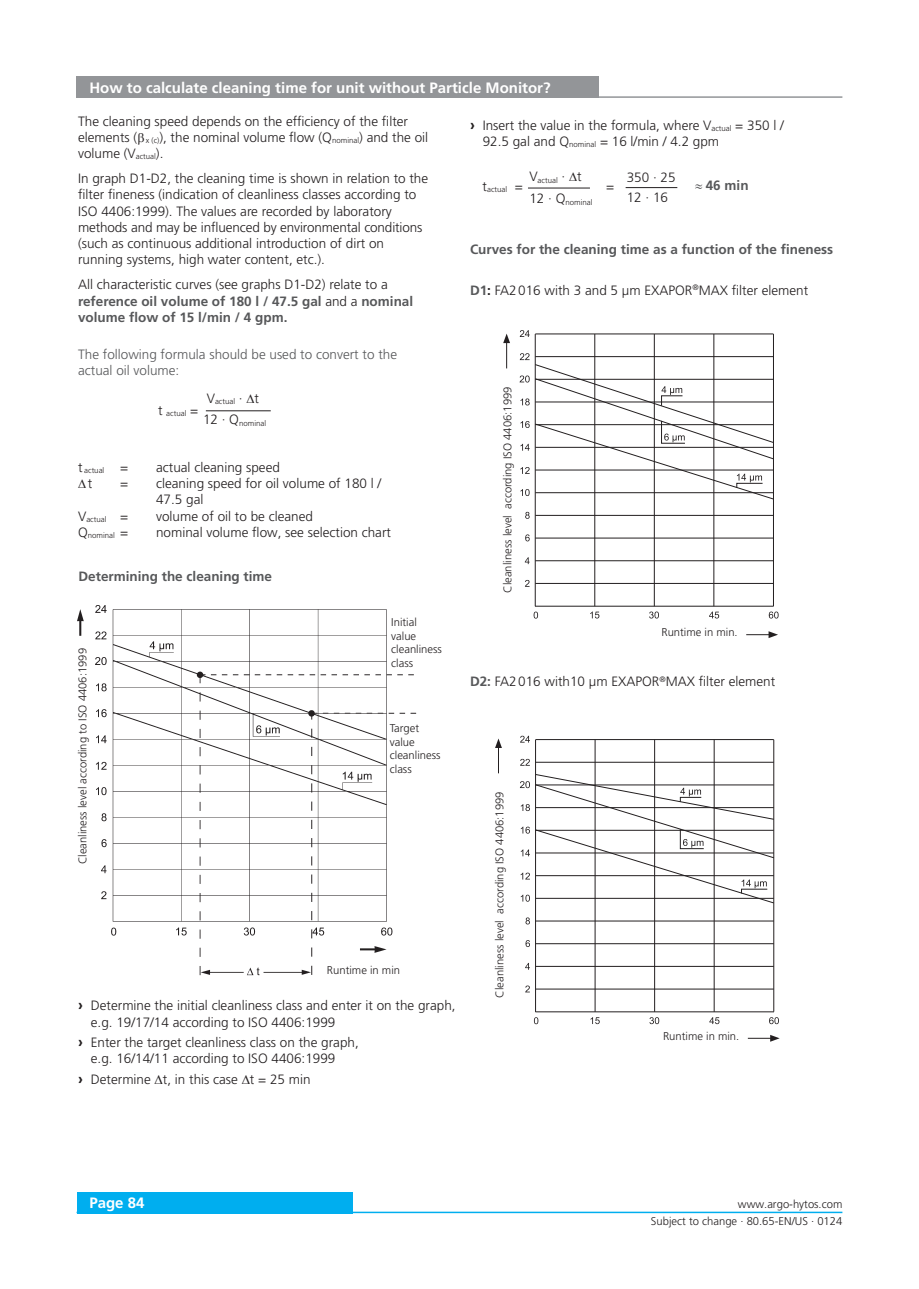
<style>
.page{position:relative;width:919px;height:1289px;background:#fff}
.page>*{position:absolute;margin:0;border:0;box-sizing:border-box;transform-origin:0 0}
._04_Headline_white{font:700 15px "Frutiger LT Pro";color:#fff}
._06_Copytext{font:300 13.5px/16.2px "Frutiger LT Pro";color:#231f20}
._05_Subline_Copytext{font:700 13.5px/16.2px "Frutiger LT Pro";color:#57585a}
._10_Subline_Italic{font:300 13.5px "Frutiger LT Pro";color:#57585a}
._05_Subline_Copytext-2{font:300 13.5px "Frutiger LT Pro";color:#231f20}
._08_Legend{font:300 11.25px/13.5px "Frutiger LT Pro";color:#231f20}
._06_Copytext-2{font:300 7.8px "Frutiger LT Pro";color:#231f20}
.s1{font-weight:300;color:#231f20}
.s2{font-weight:700;font-size:15px}
.s3{font-weight:700;color:#57585a}
.s4{font-weight:700}
</style>
<div class="page">
<div style="left:77px;top:1191px;width:275px;height:22px;background:#00aeef"></div>
<hr style="left:77px;top:1211px;width:765px;height:2px;background:#00aeef">
<div style="left:77px;top:77px;width:522px;height:21px;background:#939598"></div>
<hr style="left:77px;top:96px;width:765px;height:2px;background:#939598">
<hr style="left:528px;top:188px;width:62px;height:1px;background:#231f20">
<hr style="left:625px;top:187px;width:52px;height:1px;background:#231f20">
<hr style="left:206px;top:410px;width:65px;height:1px;background:#231f20">
<img style="left:77px;top:605px;width:340px;height:371px">
<hr style="left:535px;top:606px;width:238px;height:1px;background:#231f20">
<hr style="left:535px;top:334px;width:1px;height:272px;background:#231f20">
<hr style="left:773px;top:334px;width:1px;height:272px;background:#231f20">
<hr style="left:594px;top:334px;width:1px;height:272px;background:#231f20">
<hr style="left:654px;top:334px;width:1px;height:272px;background:#231f20">
<hr style="left:713px;top:334px;width:1px;height:272px;background:#231f20">
<svg style="left:590px;top:611px;width:9px;height:7px"></svg>
<svg style="left:649px;top:611px;width:10px;height:7px"></svg>
<svg style="left:709px;top:611px;width:10px;height:7px"></svg>
<svg style="left:768px;top:611px;width:10px;height:7px"></svg>
<svg style="left:533px;top:611px;width:5px;height:7px"></svg>
<hr style="left:535px;top:583px;width:238px;height:1px;background:#231f20">
<hr style="left:535px;top:560px;width:238px;height:1px;background:#231f20">
<hr style="left:535px;top:538px;width:238px;height:1px;background:#231f20">
<hr style="left:535px;top:515px;width:238px;height:1px;background:#231f20">
<hr style="left:535px;top:334px;width:238px;height:1px;background:#231f20">
<svg style="left:525px;top:580px;width:4px;height:6px"></svg>
<svg style="left:525px;top:557px;width:4px;height:7px"></svg>
<svg style="left:525px;top:534px;width:4px;height:7px"></svg>
<svg style="left:525px;top:512px;width:4px;height:7px"></svg>
<svg style="left:519px;top:330px;width:10px;height:7px"></svg>
<svg style="left:519px;top:353px;width:254px;height:147px"></svg>
<svg style="left:746px;top:631px;width:32px;height:7px"></svg>
<svg style="left:503px;top:333px;width:7px;height:35px"></svg>
<svg style="left:535px;top:739px;width:239px;height:273px"></svg>
<svg style="left:590px;top:1017px;width:9px;height:7px"></svg>
<svg style="left:649px;top:1017px;width:10px;height:7px"></svg>
<svg style="left:709px;top:1017px;width:10px;height:7px"></svg>
<svg style="left:769px;top:1017px;width:9px;height:7px"></svg>
<svg style="left:534px;top:1017px;width:4px;height:7px"></svg>
<hr style="left:535px;top:988px;width:238px;height:1px;background:#231f20">
<hr style="left:535px;top:966px;width:238px;height:1px;background:#231f20">
<hr style="left:535px;top:943px;width:238px;height:1px;background:#231f20">
<hr style="left:535px;top:920px;width:238px;height:1px;background:#231f20">
<hr style="left:535px;top:739px;width:238px;height:1px;background:#231f20">
<hr style="left:535px;top:762px;width:238px;height:1px;background:#231f20">
<svg style="left:525px;top:985px;width:5px;height:7px"></svg>
<svg style="left:525px;top:962px;width:5px;height:7px"></svg>
<svg style="left:525px;top:940px;width:5px;height:7px"></svg>
<svg style="left:525px;top:917px;width:5px;height:7px"></svg>
<svg style="left:520px;top:758px;width:10px;height:7px"></svg>
<svg style="left:520px;top:735px;width:10px;height:7px"></svg>
<svg style="left:520px;top:773px;width:254px;height:131px"></svg>
<svg style="left:747px;top:1035px;width:32px;height:6px"></svg>
<svg style="left:495px;top:738px;width:7px;height:35px"></svg>
<p class="_04_Headline_white" style="left:89px;top:79px;width:462px">How to calculate cleaning time for unit without Particle Monitor?</p>
<p class="_06_Copytext" style="left:78px;top:113px;width:351px">The cleaning speed depends on the efficiency of the filter elements ( <sub>x</sub> <sub>(c)</sub>), the nominal volume flow (Q<sub>nominal</sub>) and the oil volume (V<sub>actual</sub>).</p>
<p class="_06_Copytext" style="left:78px;top:170px;width:351px">In graph D1-D2, the cleaning time is shown in relation to the filter fineness (indication of cleanliness classes according to ISO 4406:1999). The values are recorded by laboratory methods and may be influenced by environmental conditions (such as continuous additional introduction of dirt on running systems, high water content, etc.).</p>
<p class="_05_Subline_Copytext" style="left:78px;top:277px;width:336px"><span class="s1">All characteristic curves (see graphs D1-D2) relate to a </span>reference oil volume of 180 l / 47.5 gal <span class="s1">and a</span> nominal volume flow of 15 l/min / 4 gpm.</p>
<p class="_10_Subline_Italic" style="left:78px;top:346px;width:320px">The following formula should be used to convert to the</p>
<p class="_10_Subline_Italic" style="left:78px;top:362px;width:103px">actual oil volume:</p>
<p class="_06_Copytext-2" style="left:207px;top:397px;width:54px"><sup>V</sup>actual <sup>·</sup> ∆<sup>t</sup></p>
<p class="_06_Copytext-2" style="left:203px;top:418px;width:65px"><sup>12</sup> <sup>·</sup> <sup>Q</sup>nominal</p>
<p class="_06_Copytext-2" style="left:158px;top:409px;width:42px"><sup>t</sup> actual <sup>=</sup></p>
<p class="_06_Copytext-2" style="left:78px;top:466px;width:52px"><sup>t</sup> actual <sup>=</sup></p>
<p class="_06_Copytext" style="left:156px;top:459px;width:125px">actual cleaning speed</p>
<p class="_06_Copytext" style="left:78px;top:475px;width:16px">∆t</p>
<p class="_06_Copytext" style="left:120px;top:475px;width:10px">=</p>
<p class="_06_Copytext" style="left:156px;top:475px;width:227px">cleaning speed for oil volume of 180 l /<br>47.5 gal</p>
<p class="_06_Copytext-2" style="left:78px;top:515px;width:52px"><sup>V</sup>actual <sup>=</sup></p>
<p class="_06_Copytext" style="left:156px;top:508px;width:158px">volume of oil to be cleaned</p>
<p class="_06_Copytext-2" style="left:78px;top:531px;width:52px"><sup>Q</sup>nominal <sup>=</sup></p>
<p class="_06_Copytext" style="left:156px;top:524px;width:236px">nominal volume flow, see selection chart</p>
<p class="_05_Subline_Copytext" style="left:78px;top:568px;width:195px">Determining the cleaning time</p>
<p class="_08_Legend" style="left:76px;top:864px;width:218px;rotate:-90deg">Cleanliness level according to ISO 4406:1999</p>
<p class="_08_Legend" style="left:391px;top:615px;width:52px">Initial value cleanliness</p>
<p class="_08_Legend" style="left:391px;top:656px;width:23px">class</p>
<p class="_08_Legend" style="left:390px;top:721px;width:52px">Target value cleanliness</p>
<p class="_08_Legend" style="left:390px;top:762px;width:23px">class</p>
<p class="_08_Legend" style="left:327px;top:963px;width:75px">Runtime in min</p>
<p class="_06_Copytext" style="left:91px;top:997px;width:366px;text-indent:-13px"><span class="s2">›</span> Determine the initial cleanliness class and enter it on the graph, e.g. 19/17/14 according to ISO 4406:1999</p>
<p class="_06_Copytext" style="left:91px;top:1034px;width:269px;text-indent:-13px"><span class="s2">›</span> Enter the target cleanliness class on the graph, e.g. 16/14/11 according to ISO 4406:1999</p>
<p class="_06_Copytext" style="left:78px;top:1071px;width:234px"><span class="s2">›</span> Determine ∆t, in this case ∆t = 25 min</p>
<p class="_06_Copytext" style="left:482px;top:117px;width:303px;text-indent:-13px"><span class="s2">›</span> Insert the value in the formula, where V<sub>actual</sub> = 350 l /<br>92.5 gal and Q<sub>nominal</sub> = 16 l/min / 4.2 gpm</p>
<p class="_06_Copytext-2" style="left:529px;top:176px;width:54px"><sup>V</sup>actual <sup>·</sup> ∆<sup>t</sup></p>
<p class="_06_Copytext-2" style="left:529px;top:197px;width:65px"><sup>12</sup> <sup>·</sup> <sup>Q</sup>nominal</p>
<p class="_06_Copytext-2" style="left:482px;top:185px;width:42px"><sup>t</sup>actual <sup>=</sup></p>
<p class="_06_Copytext" style="left:626px;top:169px;width:50px">350 · 25</p>
<p class="_06_Copytext" style="left:626px;top:189px;width:43px">12 · 16</p>
<p class="_06_Copytext" style="left:606px;top:179px;width:10px">=</p>
<p class="_05_Subline_Copytext" style="left:695px;top:177px;width:55px">≈ 46 min</p>
<p class="_05_Subline_Copytext" style="left:470px;top:241px;width:365px">Curves for the cleaning time as a function of the fineness</p>
<p class="_06_Copytext" style="left:470px;top:282px;width:340px"><span class="s3">D1</span><span class="s4">:</span> FA2016 with 3 and 5 µm EXAPOR<sup>®</sup>MAX filter element</p>
<p class="_08_Legend" style="left:501px;top:592px;width:208px;rotate:-90deg">Cleanliness level according ISO 4406:1999</p>
<p class="_08_Legend" style="left:661px;top:626px;width:78px">Runtime in min.</p>
<p class="_05_Subline_Copytext-2" style="left:470px;top:673px;width:307px"><span class="s3">D2:</span> FA2016 with10 µm EXAPOR<sup>®</sup>MAX filter element</p>
<p class="_08_Legend" style="left:493px;top:997px;width:208px;rotate:-90deg">Cleanliness level according ISO 4406:1999</p>
<p class="_08_Legend" style="left:663px;top:1029px;width:78px">Runtime in min.</p>
<p class="_04_Headline_white" style="left:89px;top:1194px;width:57px">Page 84</p>
<p class="_08_Legend" style="left:738px;top:1196px;width:106px">www.argo-hytos.com</p>
<p class="_08_Legend" style="left:651px;top:1214px;width:193px">Subject to change · 80.65-EN/US · 0124</p>
</div>
